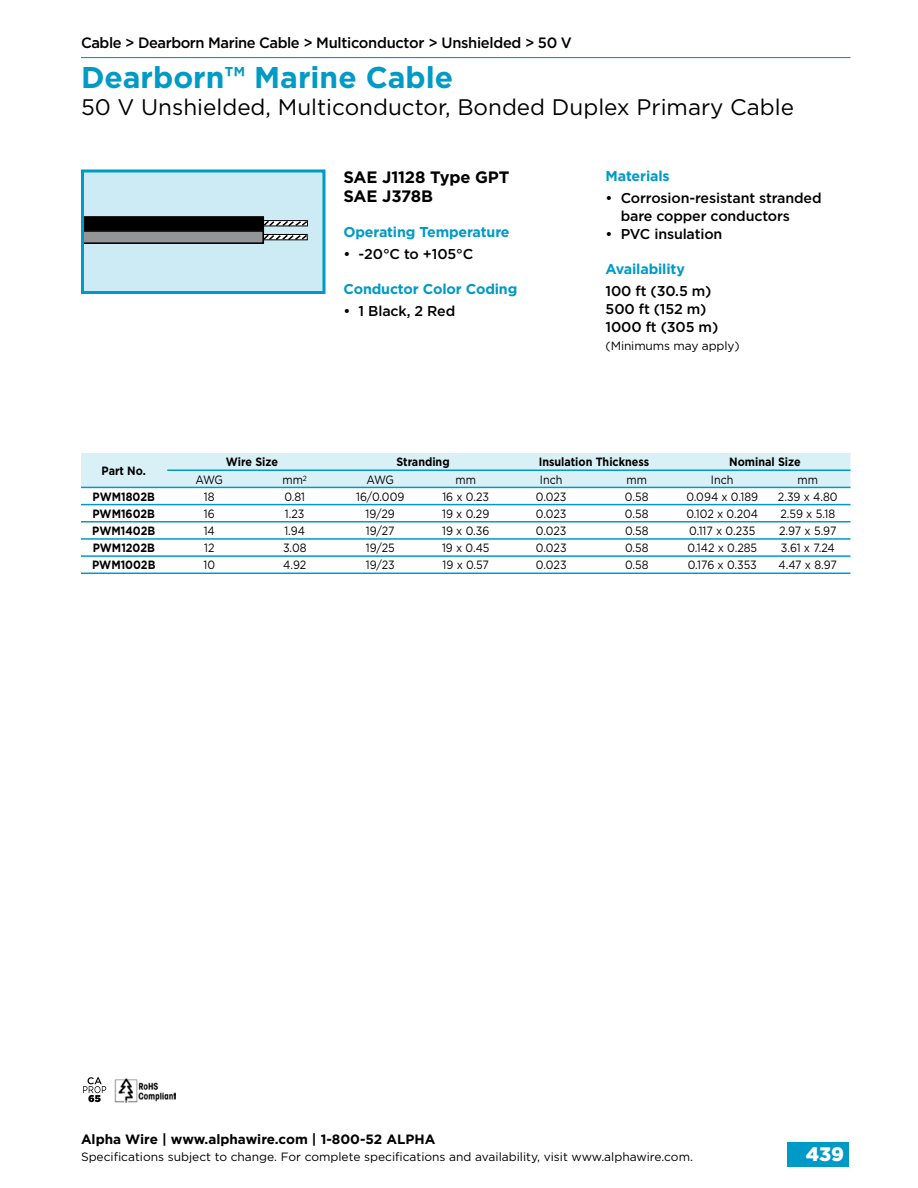
<style>
.page{position:relative;width:918px;height:1188px;background:#fff}
.page>*{position:absolute;margin:0;border:0;box-sizing:border-box;transform-origin:0 0}
.t1{font:700 30px "Gotham";color:#009ac7}
.t2{font:22.5px "Gotham";color:#000}
.t3{font:900 19.5px "Gotham";color:#fff}
.t4{font:700 16.5px/19.5px "Gotham";letter-spacing:-.01em;color:#000}
.t5{font:500 15px "Gotham";letter-spacing:-.03em;color:#000}
.t6{font:500 14.25px/18px "Gotham";letter-spacing:-.01em;color:#000}
.t7{font:700 14.25px "Gotham";letter-spacing:-.01em;color:#009ac7}
.t8{font:700 13.5px "Gotham";color:#000}
.t9{font:12px "Gotham";color:#000;scale:.9 1}
.t10{font:12px "Gotham";color:#000}
.t11{font:700 12px "Gotham";color:#000;scale:.9 1}
</style>
<div class="page">
<div style="left:787px;top:1142px;width:62px;height:24px;background:#009ac7"></div>
<hr style="left:81px;top:57px;width:770px;height:1px;background:#009ac7">
<div style="left:83px;top:171px;width:241px;height:122px;background:#ccebf4"></div>
<svg style="left:85px;top:217px;width:223px;height:27px;background:#4e5254"></svg>
<div style="left:81px;top:169px;width:244px;height:125px;border:3px solid #009ac7"></div>
<div style="left:81px;top:453px;width:769px;height:34px;background:#d9f0f7"></div>
<hr style="left:167px;top:469px;width:684px;height:2px;background:#009ac7">
<hr style="left:81px;top:487px;width:770px;height:1px;background:#009ac7">
<hr style="left:81px;top:504px;width:770px;height:1px;background:#009ac7">
<hr style="left:81px;top:521px;width:770px;height:2px;background:#009ac7">
<hr style="left:81px;top:538px;width:770px;height:2px;background:#009ac7">
<hr style="left:81px;top:555px;width:770px;height:2px;background:#009ac7">
<hr style="left:81px;top:573px;width:770px;height:1px;background:#009ac7">
<svg style="left:83px;top:1077px;width:23px;height:25px"></svg>
<img style="left:114px;top:1078px;width:61px;height:25px">
<p class="t5" style="left:81px;top:36px;width:492px">Cable &gt; Dearborn Marine Cable &gt; Multiconductor &gt; Unshielded &gt; 50 V</p>
<h1 class="t1" style="left:81px;top:64px;width:374px">Dearborn™ Marine Cable</h1>
<h2 class="t2" style="left:81px;top:97px;width:715px">50 V Unshielded, Multiconductor, Bonded Duplex Primary Cable</h2>
<p class="t11" style="left:102px;top:465px;width:51px">Part No.</p>
<h3 class="t4" style="left:344px;top:168px;width:168px">SAE J1128 Type GPT<br>SAE J378B</h3>
<p class="t7" style="left:344px;top:225px;width:168px">Operating Temperature</p>
<p class="t6" style="left:344px;top:246px;width:131px">• -20°C to +105°C</p>
<p class="t7" style="left:344px;top:282px;width:175px">Conductor Color Coding</p>
<p class="t6" style="left:344px;top:303px;width:113px">• 1 Black, 2 Red</p>
<p class="t7" style="left:606px;top:169px;width:66px">Materials</p>
<p class="t6" style="left:621px;top:190px;width:202px;text-indent:-15px">• Corrosion-resistant stranded bare copper conductors</p>
<p class="t6" style="left:606px;top:226px;width:118px">• PVC insulation</p>
<p class="t7" style="left:606px;top:262px;width:81px">Availability</p>
<p class="t6" style="left:606px;top:283px;width:114px">100 ft (30.5 m)<br>500 ft (152 m)<br>1000 ft (305 m)</p>
<p class="t10" style="left:606px;top:341px;width:135px">(Minimums may apply)</p>
<p class="t11" style="left:226px;top:457px;width:59px">Wire Size</p>
<p class="t11" style="left:396px;top:457px;width:61px">Stranding</p>
<p class="t11" style="left:539px;top:457px;width:124px">Insulation Thickness</p>
<p class="t11" style="left:729px;top:457px;width:81px">Nominal Size</p>
<p class="t9" style="left:195px;top:474px;width:32px">AWG</p>
<p class="t9" style="left:282px;top:474px;width:29px">mm<sup>2</sup></p>
<p class="t9" style="left:366px;top:474px;width:32px">AWG</p>
<p class="t9" style="left:455px;top:474px;width:24px">mm</p>
<p class="t9" style="left:540px;top:474px;width:27px">Inch</p>
<p class="t9" style="left:626px;top:474px;width:24px">mm</p>
<p class="t9" style="left:711px;top:474px;width:27px">Inch</p>
<p class="t9" style="left:797px;top:474px;width:24px">mm</p>
<p class="t11" style="left:93px;top:491px;width:71px">PWM1802B</p>
<p class="t9" style="left:204px;top:491px;width:13px">18</p>
<p class="t9" style="left:284px;top:491px;width:25px">0.81</p>
<p class="t9" style="left:356px;top:491px;width:55px">16/0.009</p>
<p class="t9" style="left:442px;top:491px;width:53px">16 x 0.23</p>
<p class="t9" style="left:536px;top:491px;width:36px">0.023</p>
<p class="t9" style="left:625px;top:491px;width:28px">0.58</p>
<p class="t9" style="left:686px;top:491px;width:81px">0.094 x 0.189</p>
<p class="t9" style="left:778px;top:491px;width:68px">2.39 x 4.80</p>
<p class="t11" style="left:92px;top:508px;width:71px">PWM1602B</p>
<p class="t9" style="left:204px;top:508px;width:14px">16</p>
<p class="t9" style="left:285px;top:508px;width:23px">1.23</p>
<p class="t9" style="left:366px;top:508px;width:34px">19/29</p>
<p class="t9" style="left:442px;top:508px;width:54px">19 x 0.29</p>
<p class="t9" style="left:536px;top:508px;width:36px">0.023</p>
<p class="t9" style="left:625px;top:508px;width:28px">0.58</p>
<p class="t9" style="left:686px;top:508px;width:81px">0.102 x 0.204</p>
<p class="t9" style="left:780px;top:508px;width:62px">2.59 x 5.18</p>
<p class="t11" style="left:92px;top:525px;width:71px">PWM1402B</p>
<p class="t9" style="left:204px;top:525px;width:14px">14</p>
<p class="t9" style="left:284px;top:525px;width:25px">1.94</p>
<p class="t9" style="left:366px;top:525px;width:33px">19/27</p>
<p class="t9" style="left:442px;top:525px;width:54px">19 x 0.36</p>
<p class="t9" style="left:536px;top:525px;width:36px">0.023</p>
<p class="t9" style="left:625px;top:525px;width:28px">0.58</p>
<p class="t9" style="left:689px;top:525px;width:75px">0.117 x 0.235</p>
<p class="t9" style="left:779px;top:525px;width:65px">2.97 x 5.97</p>
<p class="t11" style="left:93px;top:543px;width:71px">PWM1202B</p>
<p class="t9" style="left:204px;top:543px;width:13px">12</p>
<p class="t9" style="left:283px;top:543px;width:28px">3.08</p>
<p class="t9" style="left:366px;top:543px;width:34px">19/25</p>
<p class="t9" style="left:442px;top:543px;width:54px">19 x 0.45</p>
<p class="t9" style="left:536px;top:543px;width:36px">0.023</p>
<p class="t9" style="left:625px;top:543px;width:28px">0.58</p>
<p class="t9" style="left:687px;top:543px;width:79px">0.142 x 0.285</p>
<p class="t9" style="left:781px;top:543px;width:62px">3.61 x 7.24</p>
<p class="t11" style="left:92px;top:560px;width:72px">PWM1002B</p>
<p class="t9" style="left:204px;top:560px;width:14px">10</p>
<p class="t9" style="left:283px;top:560px;width:27px">4.92</p>
<p class="t9" style="left:366px;top:560px;width:34px">19/23</p>
<p class="t9" style="left:443px;top:560px;width:53px">19 x 0.57</p>
<p class="t9" style="left:536px;top:560px;width:36px">0.023</p>
<p class="t9" style="left:625px;top:560px;width:28px">0.58</p>
<p class="t9" style="left:688px;top:560px;width:78px">0.176 x 0.353</p>
<p class="t9" style="left:779px;top:560px;width:67px">4.47 x 8.97</p>
<p class="t8" style="left:81px;top:1133px;width:356px">Alpha Wire | www.alphawire.com | 1-800-52 ALPHA</p>
<p class="t10" style="left:81px;top:1151px;width:614px">Specifications subject to change. For complete specifications and availability, visit www.alphawire.com.</p>
<h3 class="t3" style="left:806px;top:1145px;width:40px">439</h3>
</div>
